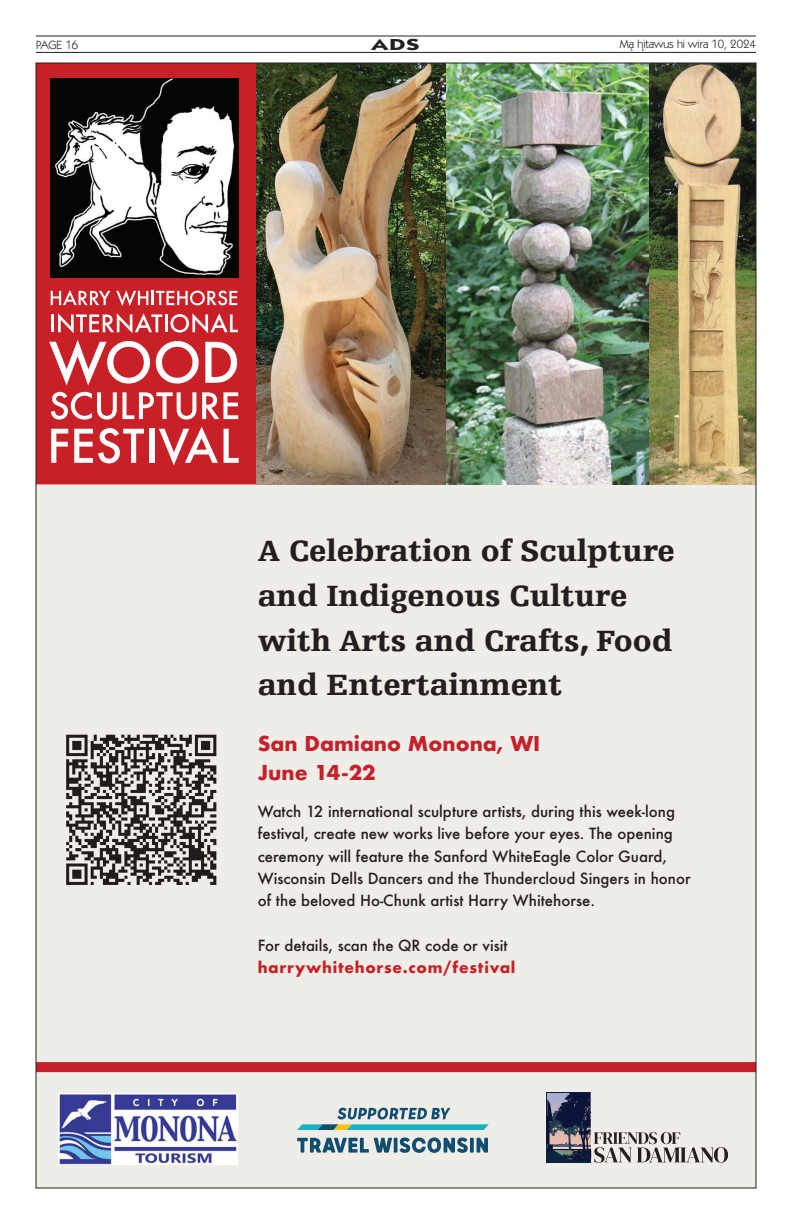
<style>
.page{position:relative;width:792px;height:1224px;background:#fff}
.page>*{position:absolute;margin:0;border:0;box-sizing:border-box;transform-origin:0 0}
.t1{font:900 31px/44.7px "Egyptienne F";color:#231f20}
.t2{font:700 19.9px/28.2px "Futura";color:#c6202a}
.t3{font:700 16px "Kabel IT Cby BT";color:#231f20;scale:1.5 1}
.t4{font:500 15px/22.2px "Futura";color:#231f20}
.t5{font:700 15px "Futura";letter-spacing:.045em;color:#c92028}
.t6{font:12px "Kabel IT Cby BT";color:#231f20}
.s1{font-family:"New Hocak"}
</style>
<div class="page">
<hr style="left:36px;top:36px;width:720px;height:1px;background:#231f20">
<hr style="left:36px;top:52px;width:720px;height:1px;background:#231f20">
<div style="left:36px;top:478px;width:720px;height:710px;background:#efede7"></div>
<svg style="left:297px;top:1138px;width:95px;height:15px"></svg>
<svg style="left:394px;top:1138px;width:4px;height:15px"></svg>
<svg style="left:400px;top:1138px;width:68px;height:15px"></svg>
<svg style="left:470px;top:1138px;width:4px;height:15px"></svg>
<svg style="left:477px;top:1138px;width:11px;height:15px"></svg>
<svg style="left:297px;top:1108px;width:192px;height:22px"></svg>
<svg style="left:546px;top:1092px;width:182px;height:71px"></svg>
<img style="left:59px;top:1093px;width:179px;height:71px">
<img style="left:257px;top:64px;width:497px;height:420px">
<div style="left:38px;top:64px;width:219px;height:420px;background:#c92028"></div>
<img style="left:51px;top:79px;width:187px;height:198px">
<svg style="left:51px;top:290px;width:59px;height:15px"></svg>
<svg style="left:116px;top:290px;width:121px;height:16px"></svg>
<hr style="left:51px;top:314px;width:3px;height:18px;background:#fff">
<svg style="left:58px;top:313px;width:180px;height:20px"></svg>
<svg style="left:49px;top:340px;width:101px;height:45px"></svg>
<svg style="left:156px;top:341px;width:43px;height:43px"></svg>
<svg style="left:205px;top:342px;width:32px;height:41px"></svg>
<svg style="left:51px;top:392px;width:66px;height:28px"></svg>
<svg style="left:123px;top:392px;width:73px;height:28px"></svg>
<svg style="left:202px;top:392px;width:36px;height:27px"></svg>
<svg style="left:51px;top:429px;width:17px;height:34px"></svg>
<svg style="left:74px;top:428px;width:70px;height:35px"></svg>
<div style="left:149px;top:429px;width:6px;height:34px;background:#fff"></div>
<svg style="left:159px;top:427px;width:59px;height:38px"></svg>
<svg style="left:224px;top:429px;width:15px;height:34px"></svg>
<div style="left:36px;top:1062px;width:720px;height:10px;background:#c6202a"></div>
<img style="left:66px;top:734px;width:151px;height:151px">
<p class="t6" style="left:36px;top:37px;width:44px">PAGE 16</p>
<p class="t3" style="left:372px;top:34px;width:33px">ADS</p>
<p class="t6" style="left:620px;top:36px;width:138px">Ma<span class="s1">\</span> hi<span class="s1">\</span>tawus hi wira 10, 2024</p>
<h1 class="t1" style="left:258px;top:529px;width:419px">A Celebration of Sculpture and Indigenous Culture with Arts and Crafts, Food and Entertainment</h1>
<h2 class="t2" style="left:258px;top:730px;width:284px">San Damiano Monona, WI<br>June 14-22</h2>
<p class="t4" style="left:258px;top:800px;width:435px">Watch 12 international sculpture artists, during this week-long festival, create new works live before your eyes. The opening ceremony will feature the Sanford WhiteEagle Color Guard, Wisconsin Dells Dancers and the Thundercloud Singers in honor of the beloved Ho-Chunk artist Harry Whitehorse.</p>
<p class="t4" style="left:258px;top:934px;width:251px">For details, scan the QR code or visit</p>
<p class="t5" style="left:258px;top:956px;width:259px">harrywhitehorse.com/festival</p>
</div>
